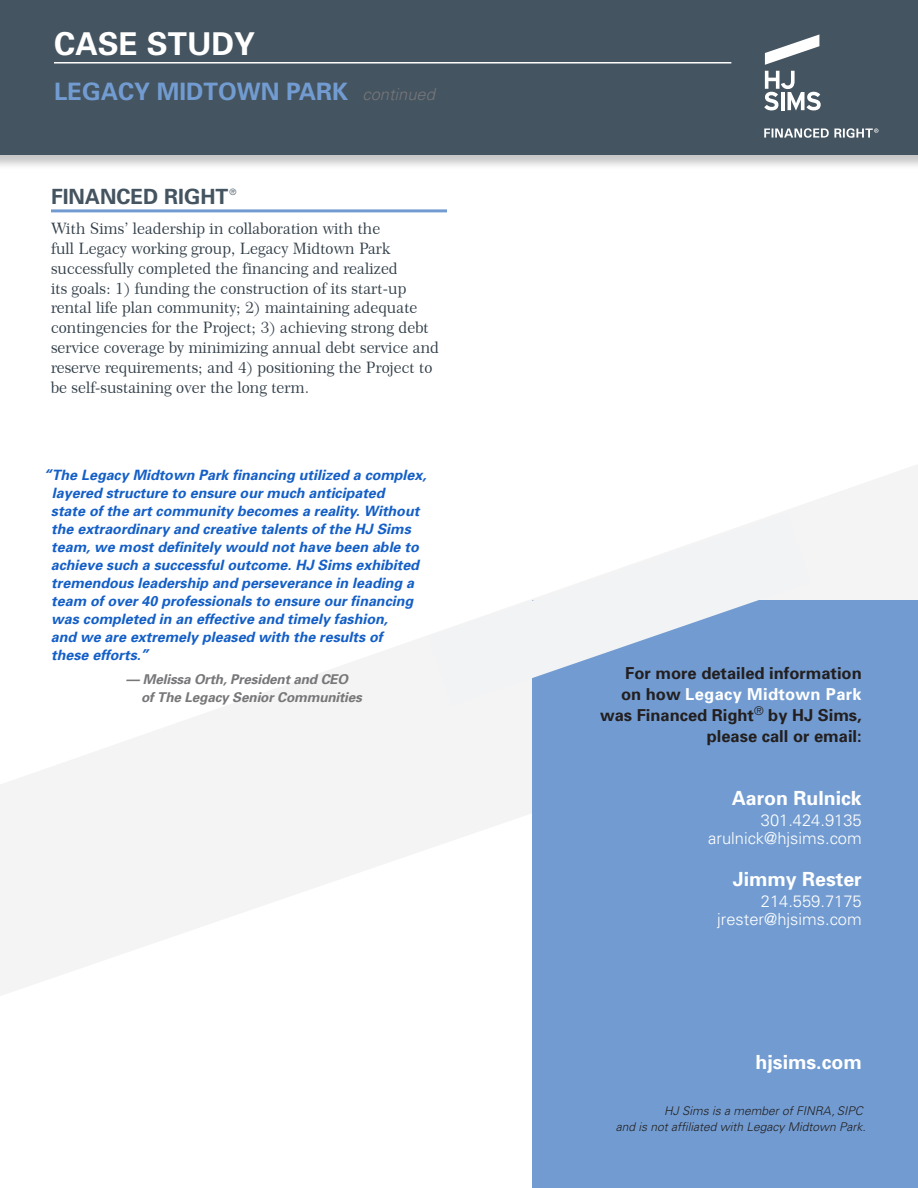
<style>
.page{position:relative;width:918px;height:1188px;background:#fff}
.page>*{position:absolute;margin:0;border:0;box-sizing:border-box;transform-origin:0 0}
.t1{font:700 31.5px "Univers";color:#fff}
.t2{font:700 24px "Univers";color:#729cd1}
.Sub_Spacing{font:700 21px "Univers";color:#445460}
.Body_Copy{font:700 19.5px "Univers";color:#fff}
.Body_Copy-2{font:700 16.5px/21px "Univers";color:#231f20;text-align:right}
.Body_Copy-3{font:300 16.5px/18px "Univers";color:#fff;text-align:right}
.Body_Copy-4{font:15.75px/19.8px "Century 751 BT Roman B";color:#313e48}
.Body_Copy-5{font:italic 700 14.25px/18px "Univers";color:#145fc7}
.Body_Copy-6{font:italic 700 13.5px/18px "Univers";letter-spacing:-.01em;color:#77777a}
.Body_Copy-7{font:italic 300 12px/16.5px "Univers";color:#231f20;text-align:right}
.Sub_Spacing-2{font:300 8.7px "Univers";color:#445460}
.s1{font-weight:300;font-style:italic;font-size:16.5px;color:#77777a}
.s2{font-size:15px}
.s3{color:#fff}
.s4{font-family:"Univers LT Std"}
</style>
<div class="page">
<div style="left:0;top:0;width:918px;height:170px;background:#231f20;opacity:.25"></div>
<div style="left:0;top:0;width:918px;height:155px;background:#445460"></div>
<hr style="left:54px;top:62px;width:677px;height:2px;background:#fff">
<svg style="left:765px;top:34px;width:54px;height:31px"></svg>
<svg style="left:764px;top:71px;width:57px;height:40px"></svg>
<svg style="left:764px;top:128px;width:114px;height:10px"></svg>
<svg style="left:0;top:465px;width:918px;height:531px"></svg>
<div style="left:532px;top:601px;width:386px;height:587px;background:#729cd1"></div>
<svg style="left:428px;top:513px;width:383px;height:193px"></svg>
<hr style="left:51px;top:209px;width:396px;height:3px;background:#729cd1">
<h1 class="t1" style="left:54px;top:25px;width:203px">CASE STUDY</h1>
<p class="t2" style="left:54px;top:77px;width:382px">LEGACY MIDTOWN PARK <span class="s1">continued</span></p>
<p class="Sub_Spacing" style="left:51px;top:184px;width:179px">FINANCED RIGHT</p>
<p class="Sub_Spacing-2" style="left:230px;top:186px;width:8px">®</p>
<p class="Body_Copy-4" style="left:51px;top:218px;width:390px">With Sims’ leadership in collaboration with the<br>full Legacy working group, Legacy Midtown Park successfully completed the financing and realized<br>its goals: 1) funding the construction of its start-up rental life plan community; 2) maintaining adequate contingencies for the Project; 3) achieving strong debt service coverage by minimizing annual debt service and reserve requirements; and 4) positioning the Project to be self-sustaining over the long term.</p>
<p class="Body_Copy-5" style="left:51px;top:466px;width:377px;text-indent:-7px"><span class="s2">“</span>The Legacy Midtown Park financing utilized a complex, layered structure to ensure our much anticipated<br>state of the art community becomes a reality. Without the extraordinary and creative talents of the HJ Sims team, we most definitely would not have been able to achieve such a successful outcome. HJ Sims exhibited tremendous leadership and perseverance in leading a team of over 40 professionals to ensure our financing was completed in an effective and timely fashion,<br>and we are extremely pleased with the results of<br>these efforts.<span class="s2">”</span></p>
<p class="Body_Copy-6" style="left:141px;top:670px;width:222px;text-indent:-15px">— Melissa Orth, President and CEO of The Legacy Senior Communities</p>
<p class="Body_Copy-2" style="left:600px;top:663px;width:263px">For more detailed information<br>on how <span class="s3">Legacy Midtown Park </span>was Financed Right<sup>®</sup> by HJ Sims,</p>
<p class="Body_Copy-2" style="left:707px;top:726px;width:156px">please call or email:</p>
<p class="Body_Copy" style="left:732px;top:786px;width:132px">Aaron Rulnick</p>
<p class="Body_Copy-3" style="left:708px;top:811px;width:155px"><span class="s4">301.424.9135 </span>arulnick@hjsims.com</p>
<p class="Body_Copy" style="left:733px;top:867px;width:130px">Jimmy Rester</p>
<p class="Body_Copy-3" style="left:761px;top:892px;width:102px">214.559.7175</p>
<p class="Body_Copy-3" style="left:717px;top:910px;width:146px">jrester@hjsims.com</p>
<p class="Body_Copy" style="left:756px;top:1050px;width:108px">hjsims.com</p>
<p class="Body_Copy-7" style="left:616px;top:1102px;width:252px">HJ Sims is a member of FINRA, SIPC<br>and is not affiliated with Legacy Midtown Park.</p>
</div>
